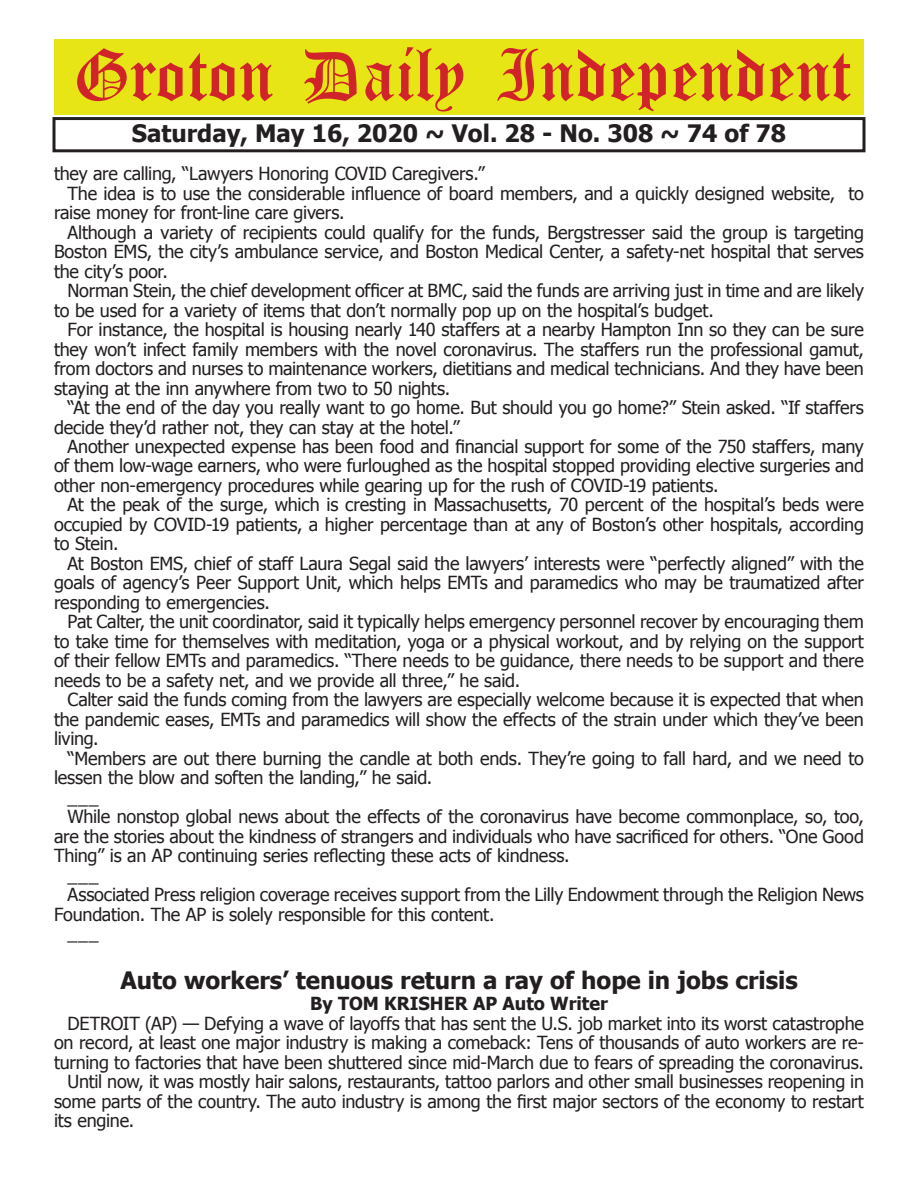
<style>
.page{position:relative;width:918px;height:1188px;background:#fff}
.page>*{position:absolute;margin:0;border:0;box-sizing:border-box;transform-origin:0 0}
.t1{font:54px "Old English Five";color:#d1232a}
.t2{font:700 24px "Tahoma";color:#231f20}
.t3{font:18px "Tahoma";letter-spacing:-.01em;color:#231f20}
.t4{font:700 18px "Tahoma";color:#231f20}
</style>
<div class="page">
<div style="left:52px;top:117px;width:814px;height:35px;border:3px solid #231f20"></div>
<div style="left:54px;top:40px;width:810px;height:75px;background:#e7e515"></div>
<h1 class="t1" style="left:73px;top:50px;width:779px">Groton Daily Independent</h1>
<h2 class="t2" style="left:132px;top:116px;width:656px">Saturday, May 16, 2020 ~ Vol. 28 - No. 308 ~ 74 of 78</h2>
<p class="t3" style="left:54px;top:161px;width:432px">they are calling, “Lawyers Honoring COVID Caregivers.”</p>
<p class="t3" style="left:68px;top:181px;width:798px">The idea is to use the considerable influence of board members, and a quickly designed website, to</p>
<p class="t3" style="left:54px;top:200px;width:292px">raise money for front-line care givers.</p>
<p class="t3" style="left:68px;top:220px;width:798px">Although a variety of recipients could qualify for the funds, Bergstresser said the group is targeting</p>
<p class="t3" style="left:54px;top:239px;width:811px">Boston EMS, the city’s ambulance service, and Boston Medical Center, a safety-net hospital that serves</p>
<p class="t3" style="left:54px;top:259px;width:115px">the city’s poor.</p>
<p class="t3" style="left:68px;top:278px;width:798px">Norman Stein, the chief development officer at BMC, said the funds are arriving just in time and are likely</p>
<p class="t3" style="left:54px;top:298px;width:661px">to be used for a variety of items that don’t normally pop up on the hospital’s budget.</p>
<p class="t3" style="left:68px;top:317px;width:798px">For instance, the hospital is housing nearly 140 staffers at a nearby Hampton Inn so they can be sure</p>
<p class="t3" style="left:54px;top:337px;width:811px">they won’t infect family members with the novel coronavirus. The staffers run the professional gamut,</p>
<p class="t3" style="left:54px;top:356px;width:812px">from doctors and nurses to maintenance workers, dietitians and medical technicians. And they have been</p>
<p class="t3" style="left:54px;top:376px;width:398px">staying at the inn anywhere from two to 50 nights.</p>
<p class="t3" style="left:68px;top:395px;width:798px">“At the end of the day you really want to go home. But should you go home?” Stein asked. “If staffers</p>
<p class="t3" style="left:54px;top:415px;width:407px">decide they’d rather not, they can stay at the hotel.”</p>
<p class="t3" style="left:68px;top:434px;width:798px">Another unexpected expense has been food and financial support for some of the 750 staffers, many</p>
<p class="t3" style="left:54px;top:454px;width:812px">of them low-wage earners, who were furloughed as the hospital stopped providing elective surgeries and</p>
<p class="t3" style="left:54px;top:473px;width:666px">other non-emergency procedures while gearing up for the rush of COVID-19 patients.</p>
<p class="t3" style="left:68px;top:493px;width:798px">At the peak of the surge, which is cresting in Massachusetts, 70 percent of the hospital’s beds were</p>
<p class="t3" style="left:54px;top:512px;width:812px">occupied by COVID-19 patients, a higher percentage than at any of Boston’s other hospitals, according</p>
<p class="t3" style="left:54px;top:532px;width:66px">to Stein.</p>
<p class="t3" style="left:68px;top:551px;width:798px">At Boston EMS, chief of staff Laura Segal said the lawyers’ interests were “perfectly aligned” with the</p>
<p class="t3" style="left:54px;top:571px;width:811px">goals of agency’s Peer Support Unit, which helps EMTs and paramedics who may be traumatized after</p>
<p class="t3" style="left:54px;top:590px;width:217px">responding to emergencies.</p>
<p class="t3" style="left:68px;top:610px;width:798px">Pat Calter, the unit coordinator, said it typically helps emergency personnel recover by encouraging them</p>
<p class="t3" style="left:54px;top:629px;width:811px">to take time for themselves with meditation, yoga or a physical workout, and by relying on the support</p>
<p class="t3" style="left:54px;top:649px;width:811px">of their fellow EMTs and paramedics. “There needs to be guidance, there needs to be support and there</p>
<p class="t3" style="left:54px;top:668px;width:468px">needs to be a safety net, and we provide all three,” he said.</p>
<p class="t3" style="left:68px;top:688px;width:798px">Calter said the funds coming from the lawyers are especially welcome because it is expected that when</p>
<p class="t3" style="left:54px;top:707px;width:811px">the pandemic eases, EMTs and paramedics will show the effects of the strain under which they’ve been</p>
<p class="t3" style="left:54px;top:727px;width:46px">living.</p>
<p class="t3" style="left:68px;top:746px;width:798px">“Members are out there burning the candle at both ends. They’re going to fall hard, and we need to</p>
<p class="t3" style="left:54px;top:766px;width:380px">lessen the blow and soften the landing,” he said.</p>
<p class="t3" style="left:68px;top:785px;width:33px">___</p>
<p class="t3" style="left:68px;top:805px;width:798px">While nonstop global news about the effects of the coronavirus have become commonplace, so, too,</p>
<p class="t3" style="left:54px;top:824px;width:811px">are the stories about the kindness of strangers and individuals who have sacrificed for others. “One Good</p>
<p class="t3" style="left:54px;top:844px;width:517px">Thing” is an AP continuing series reflecting these acts of kindness.</p>
<p class="t3" style="left:68px;top:863px;width:33px">___</p>
<p class="t3" style="left:68px;top:883px;width:798px">Associated Press religion coverage receives support from the Lilly Endowment through the Religion News</p>
<p class="t3" style="left:54px;top:902px;width:442px">Foundation. The AP is solely responsible for this content.</p>
<p class="t3" style="left:68px;top:922px;width:33px">___</p>
<h2 class="t2" style="left:120px;top:963px;width:679px">Auto workers’ tenuous return a ray of hope in jobs crisis</h2>
<p class="t4" style="left:310px;top:991px;width:299px">By TOM KRISHER AP Auto Writer</p>
<p class="t3" style="left:68px;top:1011px;width:798px">DETROIT (AP) — Defying a wave of layoffs that has sent the U.S. job market into its worst catastrophe</p>
<p class="t3" style="left:54px;top:1031px;width:812px">on record, at least one major industry is making a comeback: Tens of thousands of auto workers are re-</p>
<p class="t3" style="left:54px;top:1050px;width:812px">turning to factories that have been shuttered since mid-March due to fears of spreading the coronavirus.</p>
<p class="t3" style="left:68px;top:1070px;width:798px">Until now, it was mostly hair salons, restaurants, tattoo parlors and other small businesses reopening in</p>
<p class="t3" style="left:54px;top:1089px;width:811px">some parts of the country. The auto industry is among the first major sectors of the economy to restart</p>
<p class="t3" style="left:54px;top:1109px;width:82px">its engine.</p>
</div>
